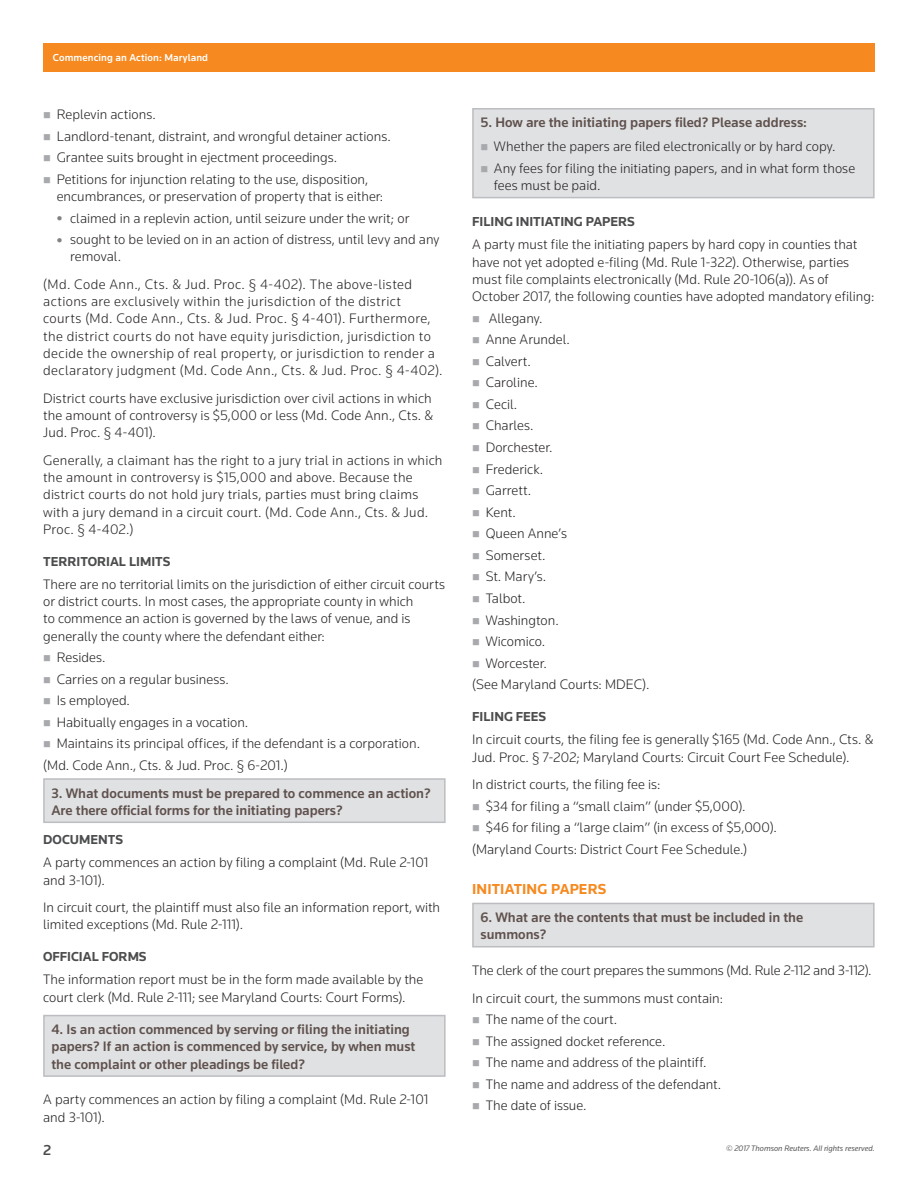
<style>
.page{position:relative;width:918px;height:1188px;background:#fff}
.page>*{position:absolute;margin:0;border:0;box-sizing:border-box;transform-origin:0 0}
.t1{font:700 15px "Knowledge";letter-spacing:.01em;color:#f6891f}
.t2{font:500 15px "Knowledge";color:#4b4c4d}
.t3{font:300 14.25px/17.2px "Knowledge";letter-spacing:.005em;color:#231f20}
.t4{font:500 14.25px/17.2px "Knowledge";color:#5f514d}
.t5{font:300 14.25px/17.2px "Knowledge";letter-spacing:.03em;color:#231f20}
.t6{font:300 14.25px/27.5px "Knowledge";letter-spacing:.025em;color:#231f20}
.t7{font:700 13.5px "Knowledge";color:#4b4c4d}
.t8{font:500 10.5px "Knowledge";letter-spacing:.01em;color:#fff}
.t9{font:italic 8.25px "Knowledge";color:#57585a}
</style>
<div class="page">
<div style="left:43px;top:43px;width:832px;height:29px;background:#f6891f"></div>
<div style="left:44px;top:779px;width:401px;height:43px;background:#e0e1e3"></div>
<div style="left:43px;top:778px;width:403px;height:45px;border:2px solid #bcbdc0"></div>
<div style="left:44px;top:1016px;width:401px;height:60px;background:#e0e1e3"></div>
<div style="left:43px;top:1015px;width:403px;height:62px;border:2px solid #bcbdc0"></div>
<div style="left:473px;top:109px;width:401px;height:89px;background:#e0e1e3"></div>
<div style="left:472px;top:108px;width:403px;height:90px;border:2px solid #bcbdc0"></div>
<div style="left:473px;top:903px;width:401px;height:44px;background:#e0e1e3"></div>
<div style="left:472px;top:903px;width:403px;height:44px;border:2px solid #bcbdc0"></div>
<p class="t8" style="left:53px;top:51px;width:157px">Commencing an Action: Maryland</p>
<p class="t3" style="left:57px;top:103px;width:336px;line-height:21.6px">Replevin actions.<br>Landlord-tenant, distraint, and wrongful detainer actions.<br>Grantee suits brought in ejectment proceedings.<br>Petitions for injunction relating to the use, disposition,</p>
<p class="t3" style="left:70px;top:185px;width:371px;line-height:21.6px;text-indent:-14px">encumbrances, or preservation of property that is either:<br>claimed in a replevin action, until seizure under the writ; or sought to be levied on in an action of distress, until levy and any</p>
<p class="t6" style="left:43px;top:243px;width:370px;text-indent:27px">removal.<br>(Md. Code Ann., Cts. &amp; Jud. Proc. § 4-402). The above-listed</p>
<p class="t5" style="left:43px;top:293px;width:401px">actions are exclusively within the jurisdiction of the district courts (Md. Code Ann., Cts. &amp; Jud. Proc. § 4-401). Furthermore, the district courts do not have equity jurisdiction, jurisdiction to decide the ownership of real property, or jurisdiction to render a declaratory judgment (Md. Code Ann., Cts. &amp; Jud. Proc. § 4-402).</p>
<p class="t3" style="left:43px;top:389px;width:392px;text-align:justify">District courts have exclusive jurisdiction over civil actions in which the amount of controversy is $5,000 or less (Md. Code Ann., Cts. &amp; Jud. Proc. § 4-401).</p>
<p class="t3" style="left:43px;top:451px;width:401px">Generally, a claimant has the right to a jury trial in actions in which the amount in controversy is $15,000 and above. Because the district courts do not hold jury trials, parties must bring claims with a jury demand in a circuit court. (Md. Code Ann., Cts. &amp; Jud.<br>Proc. § 4-402.)</p>
<p class="t7" style="left:43px;top:553px;width:129px">TERRITORIAL LIMITS</p>
<p class="t3" style="left:43px;top:575px;width:403px">There are no territorial limits on the jurisdiction of either circuit courts or district courts. In most cases, the appropriate county in which<br>to commence an action is governed by the laws of venue, and is generally the county where the defendant either:</p>
<p class="t3" style="left:57px;top:649px;width:50px">Resides.</p>
<p class="t3" style="left:57px;top:670px;width:174px">Carries on a regular business.</p>
<p class="t3" style="left:57px;top:692px;width:75px">Is employed.</p>
<p class="t3" style="left:57px;top:713px;width:193px">Habitually engages in a vocation.</p>
<p class="t3" style="left:57px;top:735px;width:365px">Maintains its principal offices, if the defendant is a corporation.</p>
<p class="t3" style="left:43px;top:756px;width:246px">(Md. Code Ann., Cts. &amp; Jud. Proc. § 6-201.)</p>
<p class="t4" style="left:51px;top:784px;width:381px">3. What documents must be prepared to commence an action?<br>Are there official forms for the initiating papers?</p>
<p class="t7" style="left:43px;top:831px;width:81px">DOCUMENTS</p>
<p class="t3" style="left:43px;top:854px;width:387px">A party commences an action by filing a complaint (Md. Rule 2-101 and 3-101).</p>
<p class="t3" style="left:43px;top:898px;width:399px">In circuit court, the plaintiff must also file an information report, with limited exceptions (Md. Rule 2-111).</p>
<p class="t7" style="left:43px;top:948px;width:105px">OFFICIAL FORMS</p>
<p class="t3" style="left:43px;top:971px;width:382px">The information report must be in the form made available by the court clerk (Md. Rule 2-111; see Maryland Courts: Court Forms).</p>
<p class="t4" style="left:51px;top:1020px;width:366px">4. Is an action commenced by serving or filing the initiating papers? If an action is commenced by service, by when must the complaint or other pleadings be filed?</p>
<p class="t3" style="left:43px;top:1091px;width:387px">A party commences an action by filing a complaint (Md. Rule 2-101 and 3-101).</p>
<p class="t4" style="left:480px;top:114px;width:328px">5. How are the initiating papers filed? Please address:</p>
<p class="t3" style="left:494px;top:136px;width:363px;line-height:21.6px">Whether the papers are filed electronically or by hard copy.<br>Any fees for filing the initiating papers, and in what form those</p>
<p class="t3" style="left:494px;top:177px;width:108px">fees must be paid.</p>
<p class="t7" style="left:472px;top:213px;width:164px">FILING INITIATING PAPERS</p>
<p class="t3" style="left:472px;top:236px;width:404px">A party must file the initiating papers by hard copy in counties that have not yet adopted e-filing (Md. Rule 1-322). Otherwise, parties must file complaints electronically (Md. Rule 20-106(a)). As of October 2017, the following counties have adopted mandatory efiling:</p>
<p class="t3" style="left:489px;top:309px;width:55px">Allegany.</p>
<p class="t3" style="left:486px;top:331px;width:86px">Anne Arundel.</p>
<p class="t3" style="left:486px;top:352px;width:47px">Calvert.</p>
<p class="t3" style="left:486px;top:374px;width:54px">Caroline.</p>
<p class="t3" style="left:486px;top:395px;width:33px">Cecil.</p>
<p class="t3" style="left:486px;top:417px;width:49px">Charles.</p>
<p class="t3" style="left:486px;top:438px;width:68px">Dorchester.</p>
<p class="t3" style="left:486px;top:460px;width:59px">Frederick.</p>
<p class="t3" style="left:486px;top:482px;width:47px">Garrett.</p>
<p class="t3" style="left:486px;top:503px;width:32px">Kent.</p>
<p class="t3" style="left:486px;top:525px;width:83px">Queen Anne’s</p>
<p class="t3" style="left:486px;top:546px;width:61px">Somerset.</p>
<p class="t3" style="left:486px;top:568px;width:62px">St. Mary’s.</p>
<p class="t3" style="left:486px;top:589px;width:42px">Talbot.</p>
<p class="t3" style="left:486px;top:611px;width:75px">Washington.</p>
<p class="t3" style="left:486px;top:633px;width:61px">Wicomico.</p>
<p class="t3" style="left:486px;top:654px;width:63px">Worcester.</p>
<p class="t3" style="left:472px;top:676px;width:179px">(See Maryland Courts: MDEC).</p>
<p class="t7" style="left:472px;top:708px;width:76px">FILING FEES</p>
<p class="t3" style="left:472px;top:731px;width:403px">In circuit courts, the filing fee is generally $165 (Md. Code Ann., Cts. &amp;<br>Jud. Proc. § 7-202; Maryland Courts: Circuit Court Fee Schedule).</p>
<p class="t3" style="left:472px;top:776px;width:190px">In district courts, the filing fee is:</p>
<p class="t3" style="left:486px;top:797px;width:261px">$34 for filing a “small claim” (under $5,000).</p>
<p class="t3" style="left:486px;top:819px;width:293px">$46 for filing a “large claim” (in excess of $5,000).</p>
<p class="t3" style="left:472px;top:840px;width:277px">(Maryland Courts: District Court Fee Schedule.)</p>
<p class="t1" style="left:472px;top:880px;width:136px">INITIATING PAPERS</p>
<p class="t4" style="left:480px;top:908px;width:324px">6. What are the contents that must be included in the summons?</p>
<p class="t3" style="left:472px;top:956px;width:401px;line-height:27.5px">The clerk of the court prepares the summons (Md. Rule 2-112 and 3-112).<br>In circuit court, the summons must contain:</p>
<p class="t3" style="left:486px;top:1008px;width:237px;line-height:21.6px">The name of the court.<br>The assigned docket reference.<br>The name and address of the plaintiff.<br>The name and address of the defendant.<br>The date of issue.</p>
<p class="t2" style="left:43px;top:1141px;width:10px">2</p>
<p class="t9" style="left:726px;top:1143px;width:150px">© 2017 Thomson Reuters. All rights reserved.</p>
</div>
